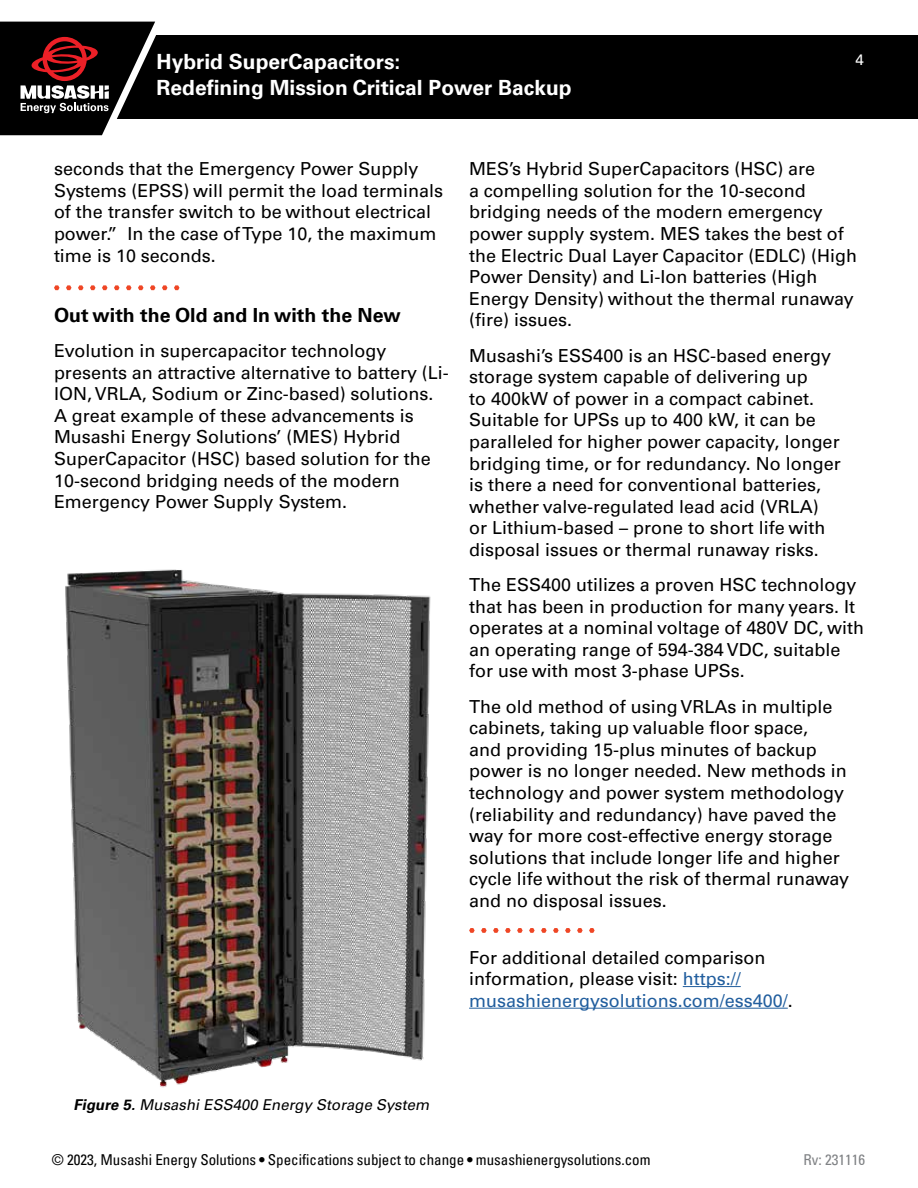
<style>
.page{position:relative;width:918px;height:1188px;background:#fff}
.page>*{position:absolute;margin:0;border:0;box-sizing:border-box;transform-origin:0 0}
.t1{font:700 21px/25.2px "Univers";color:#fff}
.t2{font:700 19.5px "Univers";color:#000}
.t3{font:18px/21.6px "Univers";color:#000}
.t4{font:condensed 15px "Univers";color:#000}
.t5{font:italic 15px "Univers";color:#000}
.t6{font:condensed 15px "Univers";color:#808285}
.t7{font:15px "Univers";color:#fff}
.s1{color:#215e9e}
.s2{font-weight:700}
</style>
<div class="page">
<div style="left:90px;top:35px;width:828px;height:84px;background:#000"></div>
<svg style="left:54px;top:285px;width:6px;height:5px"></svg>
<svg style="left:66px;top:285px;width:6px;height:5px"></svg>
<svg style="left:90px;top:285px;width:6px;height:5px"></svg>
<svg style="left:114px;top:285px;width:6px;height:5px"></svg>
<svg style="left:138px;top:285px;width:6px;height:5px"></svg>
<svg style="left:162px;top:285px;width:6px;height:5px"></svg>
<svg style="left:174px;top:285px;width:6px;height:5px"></svg>
<svg style="left:126px;top:285px;width:6px;height:5px"></svg>
<svg style="left:78px;top:285px;width:6px;height:5px"></svg>
<svg style="left:102px;top:285px;width:6px;height:5px"></svg>
<svg style="left:150px;top:285px;width:6px;height:5px"></svg>
<svg style="left:469px;top:928px;width:6px;height:5px"></svg>
<svg style="left:481px;top:928px;width:6px;height:5px"></svg>
<svg style="left:505px;top:928px;width:6px;height:5px"></svg>
<svg style="left:529px;top:928px;width:6px;height:5px"></svg>
<svg style="left:553px;top:928px;width:6px;height:5px"></svg>
<svg style="left:577px;top:928px;width:6px;height:5px"></svg>
<svg style="left:589px;top:928px;width:6px;height:5px"></svg>
<svg style="left:541px;top:928px;width:6px;height:5px"></svg>
<svg style="left:493px;top:928px;width:6px;height:5px"></svg>
<svg style="left:517px;top:928px;width:6px;height:5px"></svg>
<svg style="left:565px;top:928px;width:6px;height:5px"></svg>
<hr style="left:683px;top:986px;width:58px;height:1px;background:#215e9e">
<hr style="left:469px;top:1008px;width:319px;height:1px;background:#215e9e">
<img style="left:65px;top:569px;width:366px;height:519px">
<svg style="left:0;top:22px;width:156px;height:113px"></svg>
<p class="t1" style="left:157px;top:50px;width:417px">Hybrid SuperCapacitors:<br>Redefining Mission Critical Power Backup</p>
<p class="t7" style="left:856px;top:51px;width:10px">4</p>
<p class="t3" style="left:54px;top:158px;width:391px">seconds that the Emergency Power Supply Systems (EPSS) will permit the load terminals of the transfer switch to be without electrical power.” In the case of Type 10, the maximum time is 10 seconds.</p>
<p class="t2" style="left:54px;top:303px;width:348px">Out with the Old and In with the New</p>
<p class="t3" style="left:54px;top:340px;width:396px">Evolution in supercapacitor technology presents an attractive alternative to battery (Li-ION, VRLA, Sodium or Zinc-based) solutions.<br>A great example of these advancements is Musashi Energy Solutions’ (MES) Hybrid SuperCapacitor (HSC) based solution for the 10-second bridging needs of the modern Emergency Power Supply System.</p>
<p class="t3" style="left:469px;top:158px;width:390px">MES’s Hybrid SuperCapacitors (HSC) are<br>a compelling solution for the 10-second bridging needs of the modern emergency power supply system. MES takes the best of the Electric Dual Layer Capacitor (EDLC) (High Power Density) and Li-Ion batteries (High Energy Density) without the thermal runaway (fire) issues.</p>
<p class="t3" style="left:469px;top:344px;width:373px">Musashi’s ESS400 is an HSC-based energy storage system capable of delivering up<br>to 400kW of power in a compact cabinet.<br>Suitable for UPSs up to 400 kW, it can be paralleled for higher power capacity, longer bridging time, or for redundancy. No longer is there a need for conventional batteries, whether valve-regulated lead acid (VRLA) or Lithium-based – prone to short life with disposal issues or thermal runaway risks.</p>
<p class="t3" style="left:469px;top:574px;width:396px">The ESS400 utilizes a proven HSC technology that has been in production for many years. It operates at a nominal voltage of 480V DC, with an operating range of 594-384 VDC, suitable for use with most 3-phase UPSs.</p>
<p class="t3" style="left:469px;top:695px;width:382px">The old method of using VRLAs in multiple cabinets, taking up valuable floor space,<br>and providing 15-plus minutes of backup power is no longer needed. New methods in technology and power system methodology (reliability and redundancy) have paved the way for more cost-effective energy storage solutions that include longer life and higher cycle life without the risk of thermal runaway and no disposal issues.</p>
<p class="t3" style="left:469px;top:946px;width:325px">For additional detailed comparison information, please visit: <span class="s1">https:// musashienergysolutions.com/ess400/</span>.</p>
<p class="t5" style="left:74px;top:1095px;width:360px"><span class="s2">Figure 5.</span> Musashi ESS400 Energy Storage System</p>
<p class="t4" style="left:52px;top:1150px;width:600px">© 2023, Musashi Energy Solutions • Specifications subject to change • musashienergysolutions.com</p>
<p class="t6" style="left:803px;top:1150px;width:63px">Rv: 231116</p>
</div>
